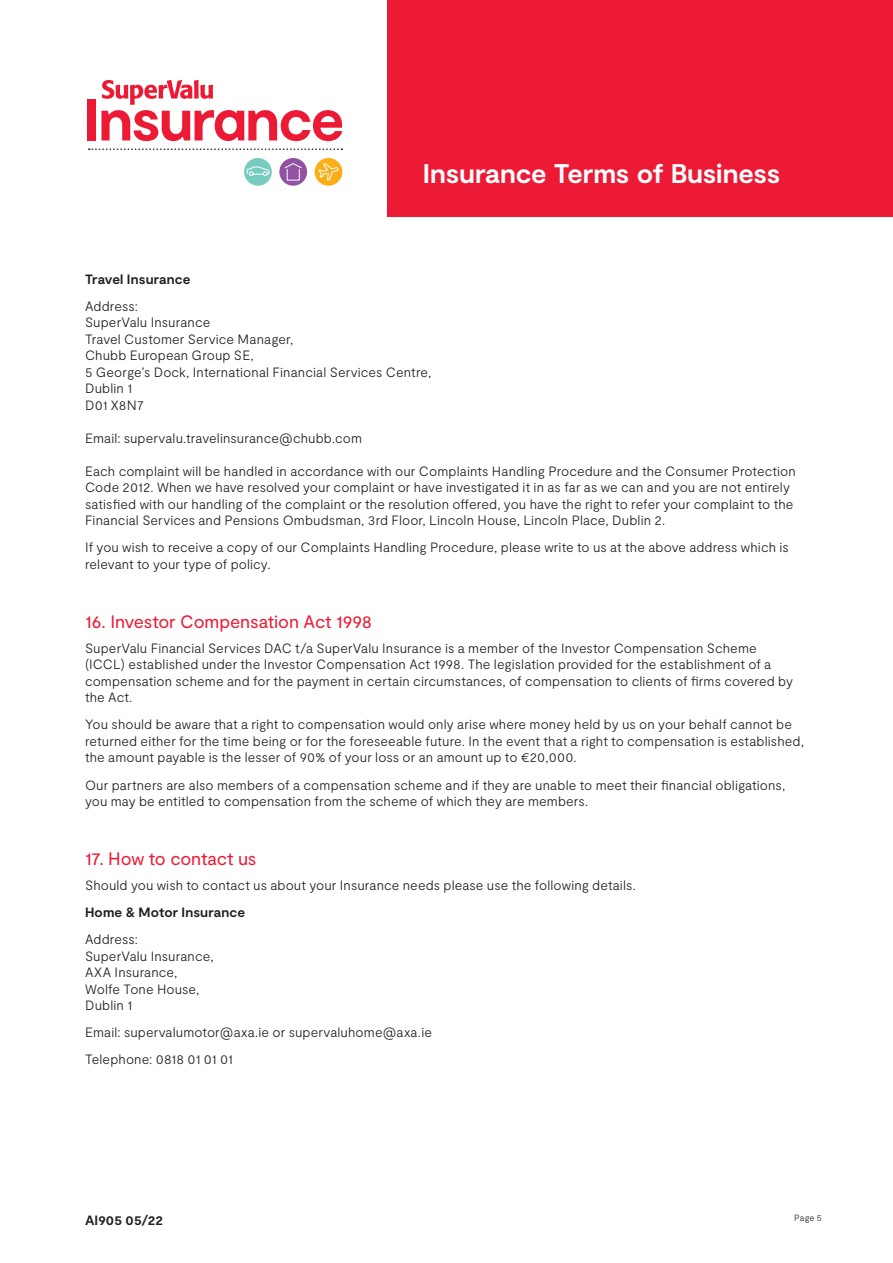
<style>
.page{position:relative;width:893px;height:1263px;background:#fff}
.page>*{position:absolute;margin:0;border:0;box-sizing:border-box;transform-origin:0 0}
.t1{font:700 27px "Moderat";letter-spacing:-.01em;color:#fff}
.t2{font:18px "Moderat";letter-spacing:-.005em;color:#ed1a35}
.Body_Copy{font:300 13.5px/16.5px "Moderat";letter-spacing:.01em;color:#231f20}
.Sub_header{font:700 13.5px "Moderat";letter-spacing:.01em;color:#231f20}
.Body_Copy-2{font:700 13.5px "Moderat";letter-spacing:.015em;color:#231f20}
.t3{font:300 9px "Moderat";color:#231f20}
</style>
<div class="page">
<div style="left:387px;top:0;width:506px;height:217px;background:#ed1a35"></div>
<div style="left:87px;top:99px;width:9px;height:41px;background:#ed1a35"></div>
<svg style="left:101px;top:80px;width:242px;height:61px"></svg>
<div style="left:244px;top:158px;width:28px;height:28px;background:#78cbbf;border-radius:50%"></div>
<svg style="left:247px;top:166px;width:23px;height:10px"></svg>
<div style="left:279px;top:158px;width:28px;height:28px;background:#9052a1;border-radius:50%"></div>
<svg style="left:284px;top:163px;width:18px;height:18px"></svg>
<div style="left:315px;top:158px;width:27px;height:28px;background:#faaf18;border-radius:50%"></div>
<svg style="left:318px;top:163px;width:21px;height:18px"></svg>
<svg style="left:89px;top:148px;width:253px;height:2px"></svg>
<h1 class="t1" style="left:423px;top:158px;width:359px">Insurance Terms of Business</h1>
<p class="Sub_header" style="left:85px;top:271px;width:107px">Travel Insurance</p>
<p class="Body_Copy" style="left:85px;top:298px;width:127px">Address:<br>SuperValu Insurance</p>
<p class="Body_Copy" style="left:85px;top:331px;width:210px">Travel Customer Service Manager,</p>
<p class="Body_Copy" style="left:85px;top:348px;width:170px">Chubb European Group SE,</p>
<p class="Body_Copy" style="left:85px;top:364px;width:348px">5 George’s Dock, International Financial Services Centre,</p>
<p class="Body_Copy" style="left:85px;top:381px;width:49px">Dublin 1</p>
<p class="Body_Copy" style="left:85px;top:397px;width:60px">D01 X8N7</p>
<p class="Body_Copy" style="left:85px;top:430px;width:279px">Email: supervalu.travelinsurance@chubb.com</p>
<p class="Body_Copy" style="left:85px;top:463px;width:712px">Each complaint will be handled in accordance with our Complaints Handling Procedure and the Consumer Protection Code 2012. When we have resolved your complaint or have investigated it in as far as we can and you are not entirely satisfied with our handling of the complaint or the resolution offered, you have the right to refer your complaint to the Financial Services and Pensions Ombudsman, 3rd Floor, Lincoln House, Lincoln Place, Dublin 2.</p>
<p class="Body_Copy" style="left:85px;top:540px;width:705px">If you wish to receive a copy of our Complaints Handling Procedure, please write to us at the above address which is relevant to your type of policy.</p>
<p class="t2" style="left:85px;top:611px;width:289px">16. Investor Compensation Act 1998</p>
<p class="Body_Copy" style="left:85px;top:640px;width:709px">SuperValu Financial Services DAC t/a SuperValu Insurance is a member of the Investor Compensation Scheme (ICCL) established under the Investor Compensation Act 1998. The legislation provided for the establishment of a compensation scheme and for the payment in certain circumstances, of compensation to clients of firms covered by the Act.</p>
<p class="Body_Copy" style="left:85px;top:717px;width:720px">You should be aware that a right to compensation would only arise where money held by us on your behalf cannot be returned either for the time being or for the foreseeable future. In the event that a right to compensation is established, the amount payable is the lesser of 90% of your loss or an amount up to €20,000.</p>
<p class="Body_Copy" style="left:85px;top:777px;width:702px">Our partners are also members of a compensation scheme and if they are unable to meet their financial obligations, you may be entitled to compensation from the scheme of which they are members.</p>
<p class="t2" style="left:85px;top:848px;width:173px">17. How to contact us</p>
<p class="Body_Copy" style="left:85px;top:877px;width:552px">Should you wish to contact us about your Insurance needs please use the following details.</p>
<p class="Sub_header" style="left:85px;top:904px;width:162px">Home &amp; Motor Insurance</p>
<p class="Body_Copy" style="left:85px;top:931px;width:130px">Address:<br>SuperValu Insurance,<br>AXA Insurance,<br>Wolfe Tone House,<br>Dublin 1</p>
<p class="Body_Copy" style="left:85px;top:1024px;width:348px">Email: supervalumotor@axa.ie or supervaluhome@axa.ie</p>
<p class="Body_Copy" style="left:85px;top:1051px;width:149px">Telephone: 0818 01 01 01</p>
<p class="Body_Copy-2" style="left:85px;top:1212px;width:80px">AI905 05/22</p>
<p class="t3" style="left:794px;top:1213px;width:29px">Page 5</p>
</div>
